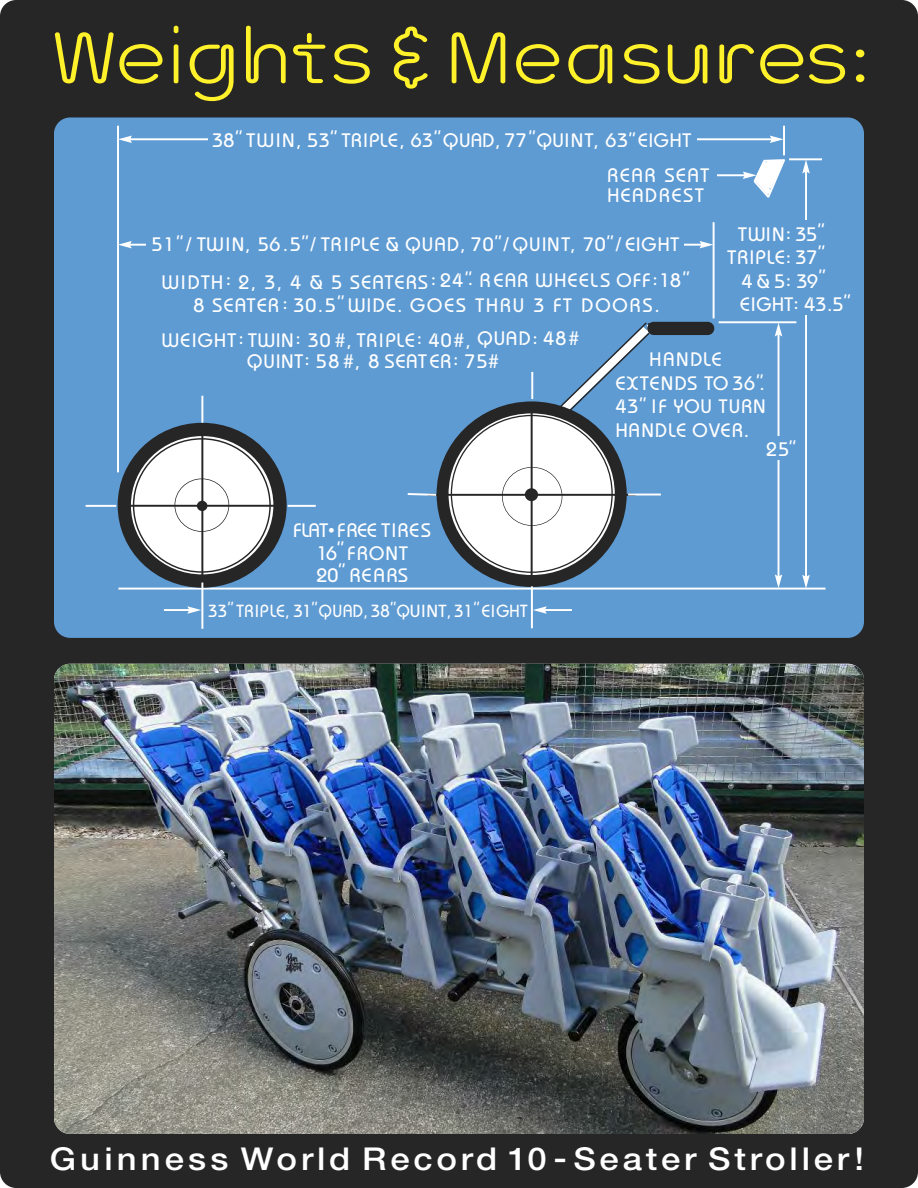
<style>
.page{position:relative;width:918px;height:1188px;background:#272627}
.page>*{position:absolute;margin:0;border:0;box-sizing:border-box;transform-origin:0 0}
.t1{font:72px "Neon Bugler";color:#fff12a;scale:1.15 1}
.t2{font:500 31.5px "Helvetica Neue";letter-spacing:.11em;color:#fff;scale:1.1 1}
.t3{font:500 19.5px/23.4px "Bauhaus";letter-spacing:.075em;color:#fff;text-align:center}
.t4{font:500 19.5px/22.5px "Bauhaus";letter-spacing:.055em;color:#fff;text-align:center}
.t5{font:500 19.5px "Bauhaus";letter-spacing:.1em;color:#fff}
.t6{font:500 17.55px "Bauhaus";letter-spacing:.035em;color:#fff;scale:.95 1}
.s1{font-size:13.5px}
</style>
<div class="page">
<div style="left:54px;top:117px;width:810px;height:521px;background:#5e9bd3;border-radius:16px"></div>
<hr style="left:778px;top:334px;width:1px;height:243px;background:#fff">
<svg style="left:775px;top:323px;width:7px;height:13px"></svg>
<svg style="left:775px;top:574px;width:7px;height:14px"></svg>
<hr style="left:805px;top:171px;width:2px;height:406px;background:#fff">
<svg style="left:802px;top:160px;width:8px;height:14px"></svg>
<svg style="left:802px;top:575px;width:8px;height:13px"></svg>
<hr style="left:118px;top:588px;width:708px;height:2px;background:#fff">
<svg style="left:118px;top:423px;width:169px;height:165px"></svg>
<hr style="left:129px;top:138px;width:643px;height:2px;background:#fff">
<svg style="left:119px;top:136px;width:13px;height:7px"></svg>
<svg style="left:770px;top:136px;width:13px;height:7px"></svg>
<div style="left:208px;top:127px;width:488px;height:30px;background:#5e9bd3"></div>
<hr style="left:789px;top:158px;width:33px;height:2px;background:#fff">
<hr style="left:783px;top:126px;width:2px;height:29px;background:#fff">
<hr style="left:719px;top:321px;width:77px;height:2px;background:#fff">
<hr style="left:713px;top:222px;width:2px;height:96px;background:#fff">
<hr style="left:717px;top:174px;width:28px;height:2px;background:#fff">
<div style="left:722px;top:221px;width:135px;height:94px;background:#5e9bd3"></div>
<div style="left:763px;top:437px;width:36px;height:23px;background:#5e9bd3"></div>
<hr style="left:164px;top:609px;width:26px;height:2px;background:#fff">
<svg style="left:187px;top:606px;width:14px;height:8px"></svg>
<hr style="left:544px;top:609px;width:28px;height:2px;background:#fff">
<svg style="left:533px;top:606px;width:14px;height:8px"></svg>
<hr style="left:129px;top:244px;width:573px;height:2px;background:#fff">
<svg style="left:119px;top:241px;width:13px;height:7px"></svg>
<svg style="left:699px;top:241px;width:14px;height:7px"></svg>
<div style="left:647px;top:322px;width:67px;height:13px;background:#272627;border-radius:7px"></div>
<hr style="left:201px;top:583px;width:2px;height:46px;background:#fff">
<hr style="left:201px;top:396px;width:2px;height:27px;background:#fff">
<hr style="left:531px;top:586px;width:2px;height:42px;background:#fff">
<hr style="left:628px;top:494px;width:33px;height:1px;background:#fff">
<hr style="left:288px;top:505px;width:28px;height:2px;background:#fff">
<hr style="left:86px;top:505px;width:30px;height:2px;background:#fff">
<svg style="left:743px;top:159px;width:42px;height:39px"></svg>
<div style="left:147px;top:234px;width:537px;height:29px;background:#5e9bd3"></div>
<svg style="left:407px;top:322px;width:244px;height:265px"></svg>
<hr style="left:117px;top:126px;width:2px;height:346px;background:#fff">
<img style="left:54px;top:664px;width:810px;height:470px">
<h1 class="t1" style="left:53px;top:15px;width:709px">Weights &amp; Measures:</h1>
<p class="t3" style="left:607px;top:123px;width:103px;line-height:35px;text-align:left;text-indent:-395px">38” TWIN, 53” TRIPLE, 63”QUAD, 77”QUINT, 63”EIGHT<br>REAR SEAT</p>
<p class="t5" style="left:607px;top:183px;width:98px">HEADREST</p>
<p class="t3" style="left:738px;top:222px;width:88px">TWIN: 35”</p>
<p class="t3" style="left:728px;top:246px;width:100px">TRIPLE: 37”</p>
<p class="t3" style="left:742px;top:269px;width:86px">4&amp;5: 39”</p>
<p class="t3" style="left:740px;top:292px;width:112px">EIGHT: 43.5”</p>
<p class="t3" style="left:152px;top:233px;width:529px">51”/ TWIN, 56.5”/ TRIPLE &amp; QUAD, 70”/QUINT, 70”/ EIGHT</p>
<p class="t3" style="left:162px;top:267px;width:530px;line-height:25.5px">WIDTH: 2, 3, 4 &amp; 5 SEATERS: 24”. REAR WHEELS OFF:18”<br>8 SEATER: 30.5”WIDE. GOES THRU 3 FT DOORS.</p>
<p class="t3" style="left:162px;top:329px;width:419px;line-height:21px">WEIGHT: TWIN: 30 #, TRIPLE: 40#, QUAD: 48#<br>QUINT: 58 #, 8 SEATER: 75#</p>
<p class="t3" style="left:616px;top:348px;width:151px;text-align:left;text-indent:34px">HANDLE<br>EXTENDS TO 36”.<br>43” IF YOU TURN<br>HANDLE OVER.</p>
<p class="t4" style="left:294px;top:519px;width:139px">FLAT<span class="s1">•</span> FREE TIRES<br>16”FRONT<br>20” REARS</p>
<p class="t6" style="left:208px;top:600px;width:338px">33” TRIPLE, 31”QUAD, 38”QUINT, 31”EIGHT</p>
<p class="t3" style="left:766px;top:437px;width:32px">25”</p>
<h2 class="t2" style="left:50px;top:1140px;width:742px">Guinness World Record 10-Seater Stroller!</h2>
</div>
